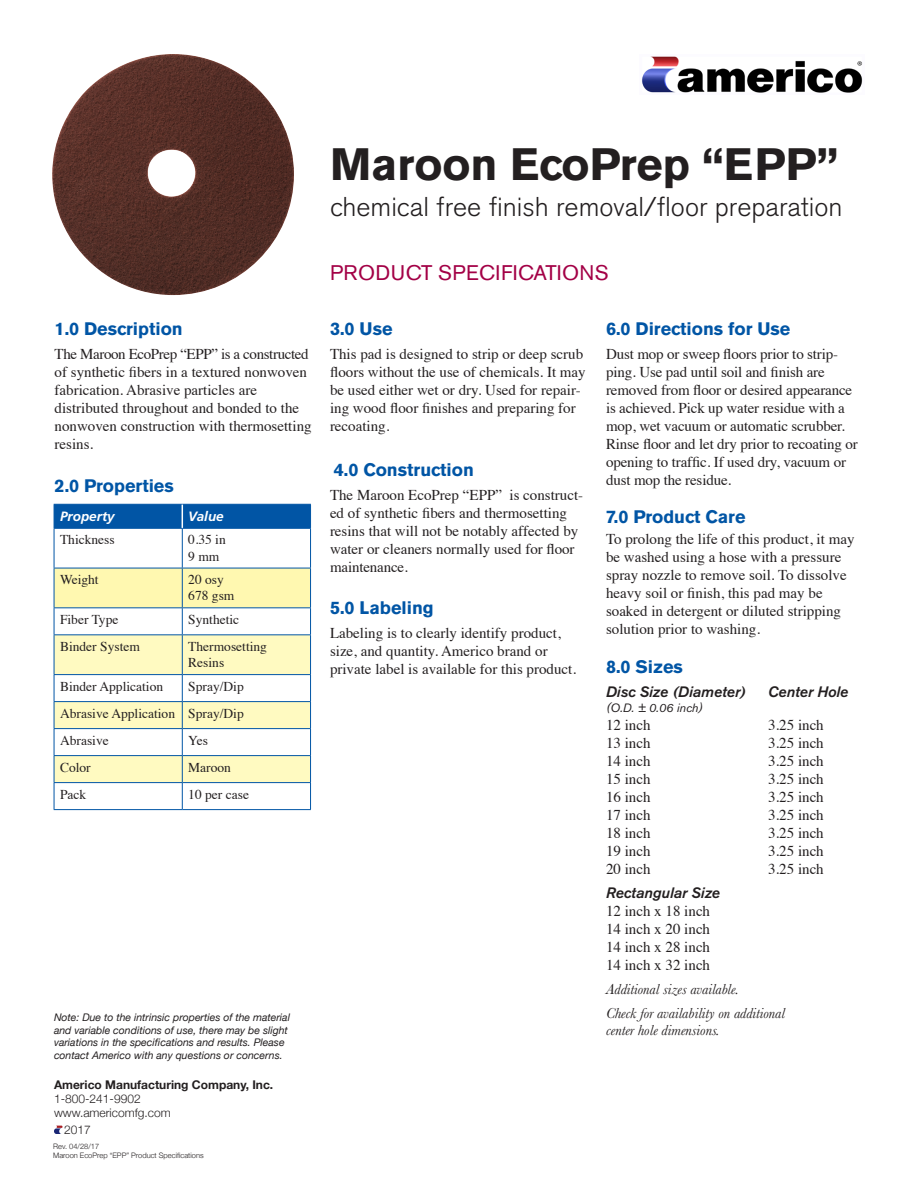
<style>
.page{position:relative;width:918px;height:1188px;background:#fff}
.page>*{position:absolute;margin:0;border:0;box-sizing:border-box;transform-origin:0 0}
.t1{font:700 45px "Akzidenz Grotesk BE";color:#231f20}
.t2{font:300 27px "Akzidenz Grotesk BE";color:#231f20}
.t3{font:21px "Akzidenz Grotesk BE";letter-spacing:.02em;color:#a30146}
.t4{font:700 18px "Akzidenz Grotesk BE";color:#0155a5}
.t5{font:15px/18px "Times";color:#231f20}
.t6{font:italic 15px "Baskerville";color:#231f20}
.t7{font:italic 500 15px "Akzidenz Grotesk BE";color:#231f20}
.t8{font:15px "Times";letter-spacing:-.025em;color:#231f20}
.t9{font:13.5px "Times";color:#231f20}
.t10{font:italic 700 13.5px "Frutiger";color:#fff}
.t11{font:300 12px "Helvetica Neue";color:#231f20}
.t12{font:700 12px "Helvetica Neue";color:#231f20}
.t13{font:italic 12px "Akzidenz Grotesk BE";color:#231f20}
.t14{font:italic 10.5px/12.6px "Helvetica Neue";color:#231f20}
.t15{font:300 7.5px "Helvetica Neue";color:#231f20}
</style>
<div class="page">
<svg style="left:54px;top:1126px;width:9px;height:8px"></svg>
<img style="left:52px;top:54px;width:242px;height:241px">
<img style="left:642px;top:56px;width:221px;height:37px">
<hr style="left:54px;top:528px;width:128px;height:1px;background:#0155a5">
<hr style="left:182px;top:528px;width:129px;height:1px;background:#0155a5">
<hr style="left:310px;top:529px;width:1px;height:39px;background:#0155a5">
<hr style="left:182px;top:809px;width:129px;height:1px;background:#0155a5">
<hr style="left:54px;top:529px;width:1px;height:39px;background:#0155a5">
<hr style="left:182px;top:529px;width:1px;height:39px;background:#0155a5">
<svg style="left:54px;top:568px;width:257px;height:241px"></svg>
<hr style="left:54px;top:809px;width:128px;height:1px;background:#0155a5">
<div style="left:54px;top:504px;width:257px;height:24px;background:#0155a5"></div>
<p class="t4" style="left:55px;top:318px;width:130px">1.0 Description</p>
<p class="t8" style="left:55px;top:339px;width:256px">The Maroon EcoPrep “EPP” is a constructed</p>
<p class="t5" style="left:55px;top:361px;width:254px">of synthetic fibers in a textured nonwoven</p>
<p class="t5" style="left:55px;top:379px;width:204px">fabrication. Abrasive particles are</p>
<p class="t5" style="left:55px;top:397px;width:259px">distributed throughout and bonded to the nonwoven construction with thermosetting resins.</p>
<p class="t4" style="left:55px;top:475px;width:121px">2.0 Properties</p>
<p class="t10" style="left:60px;top:508px;width:56px">Property</p>
<p class="t10" style="left:188px;top:508px;width:37px">Value</p>
<p class="t9" style="left:60px;top:527px;width:56px">Thickness</p>
<p class="t9" style="left:188px;top:527px;width:39px">0.35 in</p>
<p class="t9" style="left:188px;top:543px;width:33px">9 mm</p>
<p class="t9" style="left:60px;top:567px;width:40px">Weight</p>
<p class="t9" style="left:188px;top:567px;width:37px">20 osy</p>
<p class="t9" style="left:188px;top:583px;width:48px">678 gsm</p>
<p class="t9" style="left:60px;top:607px;width:60px">Fiber Type</p>
<p class="t9" style="left:188px;top:607px;width:53px">Synthetic</p>
<p class="t9" style="left:60px;top:634px;width:81px">Binder System</p>
<p class="t9" style="left:188px;top:634px;width:80px">Thermosetting</p>
<p class="t9" style="left:188px;top:650px;width:38px">Resins</p>
<p class="t9" style="left:60px;top:674px;width:105px">Binder Application</p>
<p class="t9" style="left:188px;top:674px;width:57px">Spray/Dip</p>
<p class="t9" style="left:60px;top:701px;width:117px">Abrasive Application</p>
<p class="t9" style="left:188px;top:701px;width:57px">Spray/Dip</p>
<p class="t9" style="left:60px;top:728px;width:50px">Abrasive</p>
<p class="t9" style="left:188px;top:728px;width:21px">Yes</p>
<p class="t9" style="left:60px;top:755px;width:32px">Color</p>
<p class="t9" style="left:188px;top:755px;width:44px">Maroon</p>
<p class="t9" style="left:60px;top:782px;width:28px">Pack</p>
<p class="t9" style="left:188px;top:782px;width:62px">10 per case</p>
<p class="t14" style="left:54px;top:1012px;width:238px">Note: Due to the intrinsic properties of the material</p>
<p class="t14" style="left:54px;top:1024px;width:235px">and variable conditions of use, there may be slight variations in the specifications and results. Please contact Americo with any questions or concerns.</p>
<p class="t12" style="left:54px;top:1075px;width:221px">Americo Manufacturing Company, Inc.</p>
<p class="t11" style="left:54px;top:1089px;width:88px">1-800-241-9902</p>
<p class="t11" style="left:54px;top:1104px;width:118px">www.americomfg.com</p>
<p class="t11" style="left:64px;top:1120px;width:28px">2017</p>
<p class="t15" style="left:53px;top:1140px;width:47px">Rev. 04/28/17</p>
<p class="t15" style="left:53px;top:1149px;width:152px">Maroon EcoPrep “EPP” Product Specifications</p>
<p class="t1" style="left:330px;top:138px;width:510px">Maroon EcoPrep “EPP”</p>
<p class="t2" style="left:330px;top:191px;width:514px">chemical free finish removal/floor preparation</p>
<p class="t3" style="left:330px;top:260px;width:280px">PRODUCT SPECIFICATIONS</p>
<p class="t4" style="left:330px;top:318px;width:64px">3.0 Use</p>
<p class="t5" style="left:330px;top:343px;width:257px">This pad is designed to strip or deep scrub floors without the use of chemicals. It may be used either wet or dry. Used for repair&shy;ing wood floor finishes and preparing for recoating.</p>
<p class="t4" style="left:334px;top:459px;width:142px">4.0 Construction</p>
<p class="t5" style="left:330px;top:484px;width:255px">The Maroon EcoPrep “EPP” is construct&shy;ed of synthetic fibers and thermosetting resins that will not be notably affected by water or cleaners normally used for floor maintenance.</p>
<p class="t4" style="left:330px;top:597px;width:105px">5.0 Labeling</p>
<p class="t5" style="left:330px;top:622px;width:248px">Labeling is to clearly identify product, size, and quantity. Americo brand or private label is available for this product.</p>
<p class="t4" style="left:606px;top:318px;width:186px">6.0 Directions for Use</p>
<p class="t5" style="left:606px;top:343px;width:253px">Dust mop or sweep floors prior to strip&shy;ping. Use pad until soil and finish are removed from floor or desired appearance is achieved. Pick up water residue with a mop, wet vacuum or automatic scrubber.<br>Rinse floor and let dry prior to recoating or opening to traffic. If used dry, vacuum or dust mop the residue.</p>
<p class="t4" style="left:606px;top:506px;width:141px">7.0 Product Care</p>
<p class="t5" style="left:606px;top:528px;width:250px">To prolong the life of this product, it may be washed using a hose with a pressure spray nozzle to remove soil. To dissolve heavy soil or finish, this pad may be soaked in detergent or diluted stripping solution prior to washing.</p>
<p class="t4" style="left:606px;top:657px;width:78px">8.0 Sizes</p>
<p class="t7" style="left:606px;top:683px;width:142px">Disc Size (Diameter)</p>
<p class="t7" style="left:768px;top:683px;width:82px">Center Hole</p>
<p class="t13" style="left:606px;top:701px;width:98px">(O.D. ± 0.06 inch)</p>
<p class="t5" style="left:606px;top:715px;width:46px">12 inch</p>
<p class="t5" style="left:768px;top:715px;width:57px">3.25 inch</p>
<p class="t5" style="left:606px;top:733px;width:46px">13 inch</p>
<p class="t5" style="left:768px;top:733px;width:57px">3.25 inch</p>
<p class="t5" style="left:606px;top:751px;width:46px">14 inch</p>
<p class="t5" style="left:768px;top:751px;width:57px">3.25 inch</p>
<p class="t5" style="left:606px;top:769px;width:46px">15 inch</p>
<p class="t5" style="left:768px;top:769px;width:57px">3.25 inch</p>
<p class="t5" style="left:606px;top:787px;width:46px">16 inch</p>
<p class="t5" style="left:768px;top:787px;width:57px">3.25 inch</p>
<p class="t5" style="left:606px;top:805px;width:46px">17 inch</p>
<p class="t5" style="left:768px;top:805px;width:57px">3.25 inch</p>
<p class="t5" style="left:606px;top:823px;width:46px">18 inch</p>
<p class="t5" style="left:768px;top:823px;width:57px">3.25 inch</p>
<p class="t5" style="left:606px;top:841px;width:46px">19 inch</p>
<p class="t5" style="left:768px;top:841px;width:57px">3.25 inch</p>
<p class="t5" style="left:606px;top:859px;width:46px">20 inch</p>
<p class="t5" style="left:768px;top:859px;width:57px">3.25 inch</p>
<p class="t7" style="left:606px;top:884px;width:116px">Rectangular Size</p>
<p class="t5" style="left:606px;top:901px;width:106px">12 inch x 18 inch</p>
<p class="t5" style="left:606px;top:919px;width:106px">14 inch x 20 inch</p>
<p class="t5" style="left:606px;top:937px;width:106px">14 inch x 28 inch</p>
<p class="t5" style="left:606px;top:955px;width:106px">14 inch x 32 inch</p>
<p class="t6" style="left:606px;top:979px;width:134px">Additional sizes available.</p>
<p class="t6" style="left:606px;top:1003px;width:181px">Check for availability on additional</p>
<p class="t6" style="left:606px;top:1020px;width:115px">center hole dimensions.</p>
</div>
